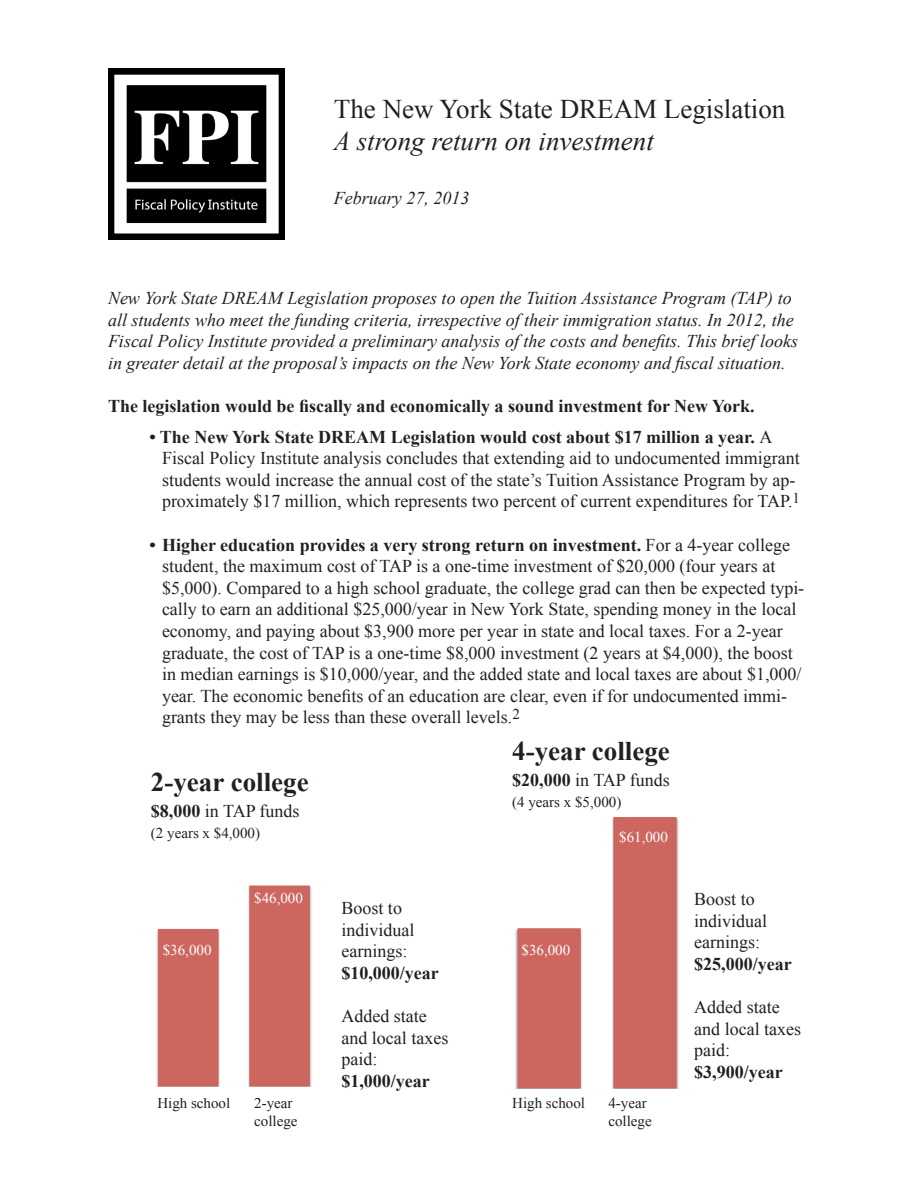
<style>
.page{position:relative;width:918px;height:1188px;background:#fff}
.page>*{position:absolute;margin:0;border:0;box-sizing:border-box;transform-origin:0 0}
.t1{font:27px "Times New Roman";color:#231f20}
.t2{font:700 27px "Times New Roman";color:#231f20}
.t3{font:italic 27px "Times New Roman";color:#231f20}
.t4{font:18px/21.6px "Times New Roman";color:#231f20}
.t5{font:italic 18px/21.6px "Times New Roman";color:#231f20}
.t6{font:700 18px/21.6px "Times New Roman";color:#231f20}
.t7{font:15px/18px "Times New Roman";color:#231f20}
.t8{font:15px "Times New Roman";color:#fff}
.s1{font-weight:700}
.s2{font-weight:400}
</style>
<div class="page">
<img style="left:108px;top:68px;width:176px;height:171px">
<img style="left:156px;top:885px;width:156px;height:201px">
<svg style="left:158px;top:886px;width:152px;height:200px"></svg>
<img style="left:515px;top:818px;width:164px;height:270px">
<svg style="left:518px;top:817px;width:159px;height:271px"></svg>
<p class="t1" style="left:334px;top:91px;width:453px">The New York State DREAM Legislation</p>
<p class="t3" style="left:334px;top:122px;width:322px">A strong return on investment</p>
<p class="t5" style="left:334px;top:187px;width:137px">February 27, 2013</p>
<p class="t5" style="left:108px;top:287px;width:692px">New York State DREAM Legislation proposes to open the Tuition Assistance Program (TAP) to all students who meet the funding criteria, irrespective of their immigration status. In 2012, the Fiscal Policy Institute provided a preliminary analysis of the costs and benefits. This brief looks in greater detail at the proposal’s impacts on the New York State economy and fiscal situation.</p>
<p class="t6" style="left:108px;top:395px;width:648px">The legislation would be fiscally and economically a sound investment for New York.</p>
<p class="t4" style="left:162px;top:426px;width:640px;text-indent:-13px"><span class="s1">• The New York State DREAM Legislation would cost about $17 million a year.</span> A Fiscal Policy Institute analysis concludes that extending aid to undocumented immigrant students would increase the annual cost of the state’s Tuition Assistance Program by ap&shy;proximately $17 million, which represents two percent of current expenditures for TAP.<sup>1</sup></p>
<p class="t4" style="left:162px;top:534px;width:644px;text-indent:-13px"><span class="s1">• Higher education provides a very strong return on investment.</span> For a 4-year college student, the maximum cost of TAP is a one-time investment of $20,000 (four years at $5,000). Compared to a high school graduate, the college grad can then be expected typi&shy;cally to earn an additional $25,000/year in New York State, spending money in the local economy, and paying about $3,900 more per year in state and local taxes. For a 2-year graduate, the cost of TAP is a one-time $8,000 investment (2 years at $4,000), the boost in median earnings is $10,000/year, and the added state and local taxes are about $1,000/ year. The economic benefits of an education are clear, even if for undocumented immi&shy;grants they may be less than these overall levels.<sup>2</sup></p>
<p class="t2" style="left:151px;top:763px;width:159px">2-year college</p>
<p class="t4" style="left:151px;top:800px;width:150px"><span class="s1">$8,000</span> in TAP funds</p>
<p class="t7" style="left:151px;top:823px;width:111px">(2 years x $4,000)</p>
<p class="t2" style="left:512px;top:732px;width:159px">4-year college</p>
<p class="t4" style="left:512px;top:769px;width:159px"><span class="s1">$20,000</span> in TAP funds</p>
<p class="t7" style="left:512px;top:793px;width:111px">(4 years x $5,000)</p>
<p class="t8" style="left:619px;top:827px;width:50px">$61,000</p>
<p class="t8" style="left:163px;top:940px;width:50px">$36,000</p>
<p class="t8" style="left:254px;top:888px;width:50px">$46,000</p>
<p class="t4" style="left:694px;top:888px;width:62px">Boost to</p>
<p class="t4" style="left:694px;top:910px;width:75px">individual</p>
<p class="t6" style="left:694px;top:931px;width:99px"><span class="s2">earnings: </span>$25,000/year</p>
<p class="t4" style="left:694px;top:996px;width:108px">Added state and local taxes paid:</p>
<p class="t6" style="left:694px;top:1061px;width:90px">$3,900/year</p>
<p class="t4" style="left:341px;top:897px;width:62px">Boost to</p>
<p class="t4" style="left:341px;top:919px;width:75px">individual</p>
<p class="t6" style="left:341px;top:940px;width:99px"><span class="s2">earnings: </span>$10,000/year</p>
<p class="t4" style="left:341px;top:1005px;width:108px">Added state and local taxes paid:</p>
<p class="t6" style="left:341px;top:1070px;width:90px">$1,000/year</p>
<p class="t8" style="left:522px;top:940px;width:50px">$36,000</p>
<p class="t7" style="left:157px;top:1094px;width:74px">High school</p>
<p class="t7" style="left:254px;top:1094px;width:45px">2-year college</p>
<p class="t7" style="left:512px;top:1094px;width:74px">High school</p>
<p class="t7" style="left:608px;top:1094px;width:45px">4-year college</p>
</div>
